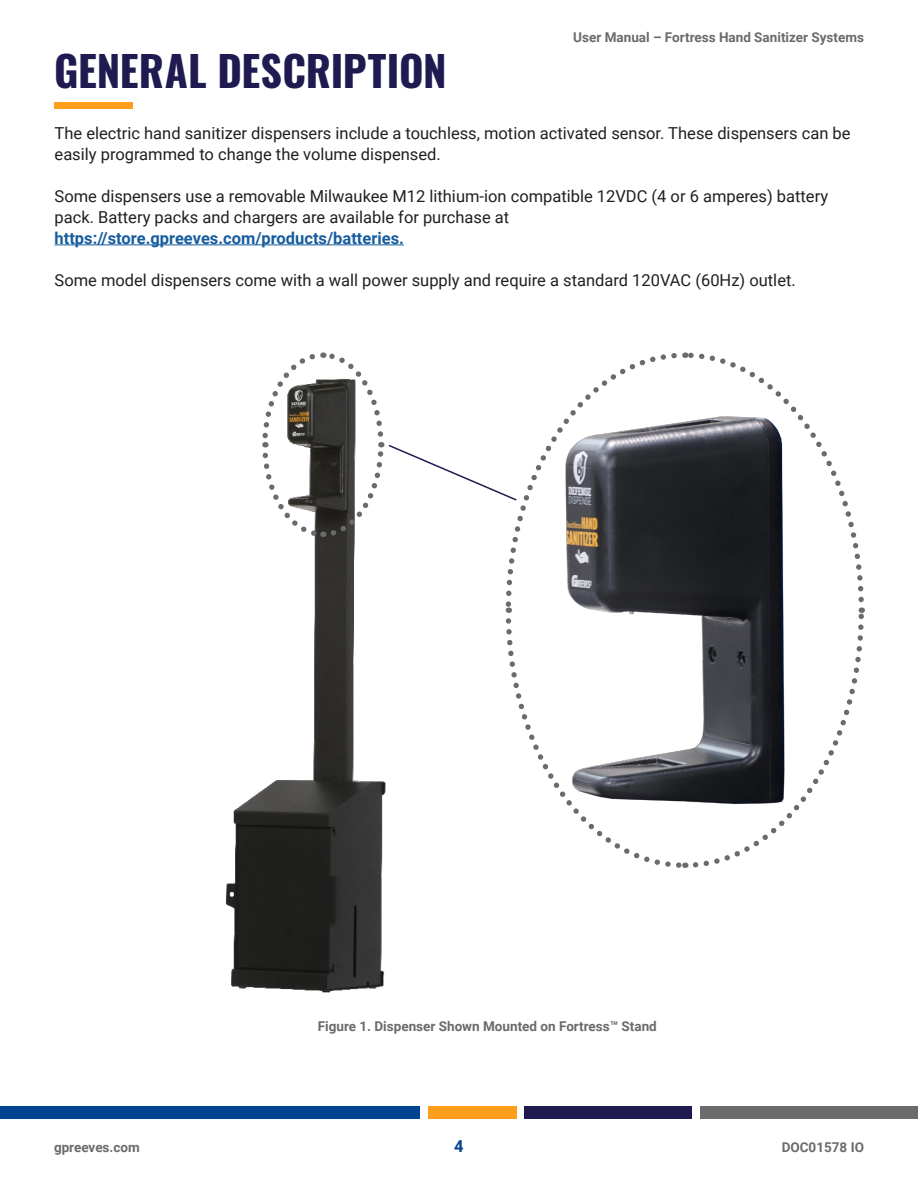
<style>
.page{position:relative;width:918px;height:1188px;background:#fff}
.page>*{position:absolute;margin:0;border:0;box-sizing:border-box;transform-origin:0 0}
.t1{font:700 42px "Oswald";color:#1f1a50}
.Body{font:16.5px/21px "Roboto";color:#231f20}
.t2{font:700 16.5px "Roboto";color:#09428f}
.t3{font:700 13.5px "Roboto";color:#6c6b6c}
.s1{font-weight:700;color:#175d9e}
</style>
<div class="page">
<div style="left:700px;top:1106px;width:218px;height:13px;background:#6c6b6c"></div>
<div style="left:0;top:1106px;width:419px;height:13px;background:#00438e"></div>
<div style="left:428px;top:1106px;width:89px;height:13px;background:#ff9e1b"></div>
<div style="left:525px;top:1106px;width:167px;height:13px;background:#1f1a50"></div>
<img style="left:226px;top:540px;width:160px;height:453px">
<div style="left:54px;top:103px;width:79px;height:6px;background:#ff9e1b"></div>
<hr style="left:55px;top:244px;width:349px;height:1px;background:#175d9e">
<img style="left:596px;top:421px;width:188px;height:381px">
<svg style="left:690px;top:610px;width:175px;height:258px"></svg>
<svg style="left:685px;top:352px;width:179px;height:253px"></svg>
<svg style="left:505px;top:353px;width:175px;height:257px"></svg>
<svg style="left:505px;top:615px;width:180px;height:253px"></svg>
<svg style="left:262px;top:352px;width:256px;height:188px"></svg>
<p class="t3" style="left:573px;top:28px;width:292px">User Manual – Fortress Hand Sanitizer Systems</p>
<p class="t1" style="left:54px;top:49px;width:394px">GENERAL DESCRIPTION</p>
<p class="Body" style="left:55px;top:122px;width:797px">The electric hand sanitizer dispensers include a touchless, motion activated sensor. These dispensers can be easily programmed to change the volume dispensed.</p>
<p class="Body" style="left:55px;top:185px;width:775px">Some dispensers use a removable Milwaukee M12 lithium-ion compatible 12VDC (4 or 6 amperes) battery pack. Battery packs and chargers are available for purchase at <span class="s1">https://store.gpreeves.com/products/batteries.</span></p>
<p class="Body" style="left:55px;top:269px;width:743px">Some model dispensers come with a wall power supply and require a standard 120VAC (60Hz) outlet.</p>
<p class="t3" style="left:318px;top:1016px;width:341px">Figure 1. Dispenser Shown Mounted on Fortress™ Stand</p>
<p class="t3" style="left:54px;top:1138px;width:87px">gpreeves.com</p>
<p class="t2" style="left:454px;top:1135px;width:11px">4</p>
<p class="t3" style="left:782px;top:1138px;width:84px">DOC01578 IO</p>
</div>
